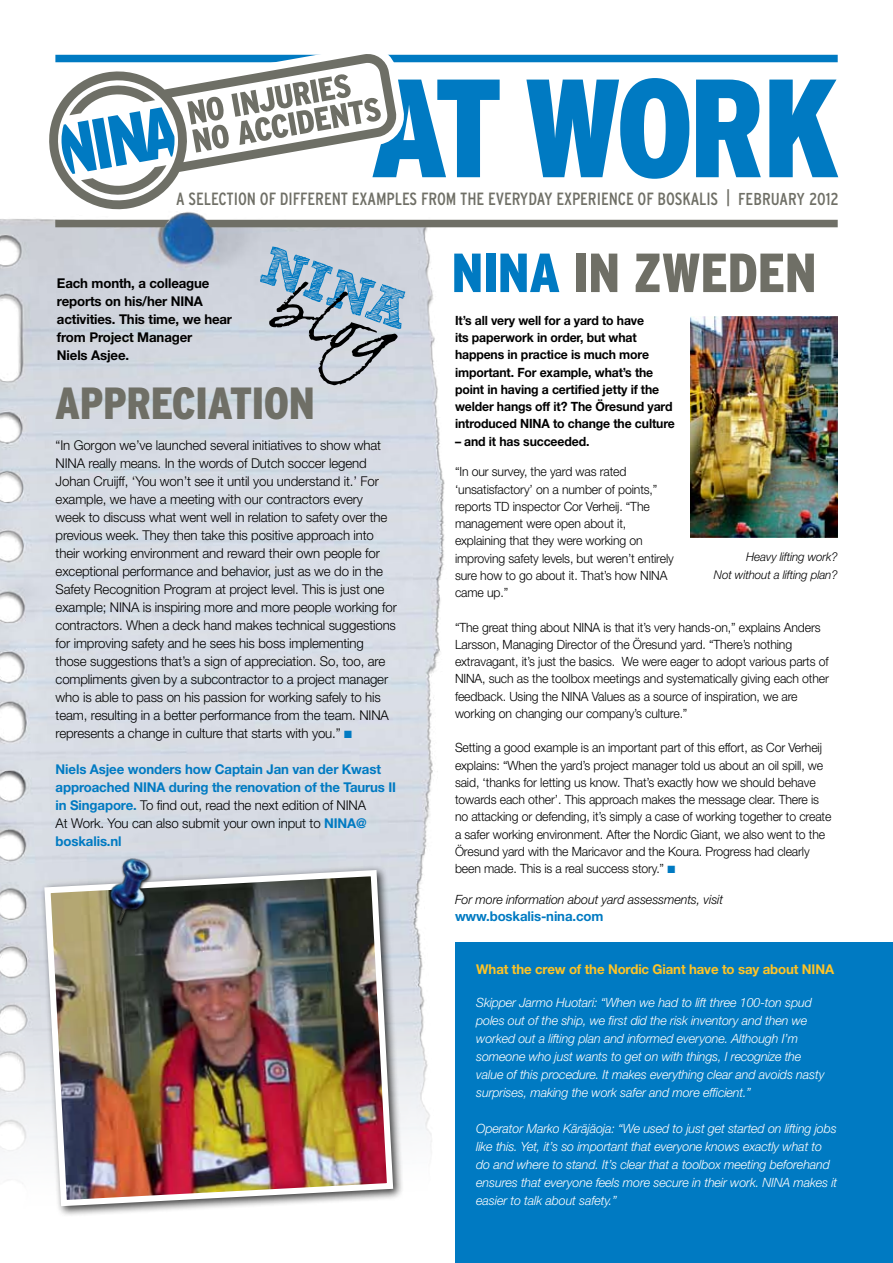
<style>
.page{position:relative;width:893px;height:1263px;background:#fff}
.page>*{position:absolute;margin:0;border:0;box-sizing:border-box;transform-origin:0 0}
.t1{font:900 condensed 139.5px "Interstate";letter-spacing:-.04em;color:#007ac2}
.t2{font:900 condensed 54.9px "Interstate";letter-spacing:-.01em;color:#6f6f66}
.t3{font:700 53.25px "freeversion Sketch Block";color:#007ac2}
.t4{font:900 condensed 45px "Interstate";letter-spacing:-.01em;color:#6f6f66}
.t5{font:condensed 17.7px "Interstate";letter-spacing:-.005em;color:#6f6f66}
.t6{font:condensed 17.25px "Interstate";color:#6f6f66}
.t7{font:300 13.5px/18px "Helvetica Neue LT Std";letter-spacing:-.01em;color:#000}
.t8{font:700 13.5px/18px "Helvetica Neue LT Std";letter-spacing:-.01em;color:#007ac2}
.t9{font:700 13.5px/18px "Helvetica Neue LT Std";letter-spacing:-.01em;color:#000}
.t10{font:700 13.5px "Helvetica Neue LT Std";letter-spacing:-.01em;color:#ffc425}
.t11{font:300 12.75px/17.2px "Helvetica Neue LT Std";letter-spacing:-.01em;color:#000;scale:.96 1}
.t12{font:italic 300 12.75px/18px "Helvetica Neue LT Std";letter-spacing:-.01em;color:#fff}
.t13{font:700 12.75px/17.2px "Helvetica Neue LT Std";letter-spacing:-.01em;color:#000;scale:.96 1}
.t14{font:italic 300 12.75px "Helvetica Neue LT Std";letter-spacing:-.01em;color:#000}
.t15{font:italic 300 12px/18px "Helvetica Neue LT Std";letter-spacing:-.01em;color:#000;text-align:right}
.s1{font-size:17.25px}
.s2{color:#007ac2}
.s3{font-weight:300;color:#000}
</style>
<div class="page">
<img style="left:0;top:217px;width:517px;height:967px">
<svg style="left:269px;top:281px;width:129px;height:104px;background:#b5b9c1"></svg>
<div style="left:39px;top:864px;width:364px;height:353px;background:#000;opacity:.75"></div>
<img style="left:41px;top:867px;width:355px;height:342px">
<img style="left:93px;top:849px;width:73px;height:84px">
<img style="left:690px;top:317px;width:148px;height:220px">
<div style="left:455px;top:942px;width:438px;height:321px;background:#007ac2"></div>
<div style="left:55px;top:55px;width:783px;height:7px;background:#007ac2"></div>
<svg style="left:49px;top:54px;width:349px;height:156px"></svg>
<svg style="left:62px;top:107px;width:113px;height:67px"></svg>
<svg style="left:55px;top:220px;width:114px;height:7px"></svg>
<div style="left:204px;top:220px;width:634px;height:7px;background:#6f6f66"></div>
<h1 class="t1" style="left:370px;top:51px;width:471px">AT WORK</h1>
<h3 class="t6" style="left:809px;top:189px;width:31px">2012</h3>
<h3 class="t5" style="left:176px;top:189px;width:579px">A SELECTION OF DIFFERENT EXAMPLES FROM THE EVERYDAY EXPERIENCE OF BOSKALIS <span class="s1">| FEBRUARY</span></h3>
<p class="t9" style="left:57px;top:274px;width:154px">Each month, a colleague</p>
<p class="t9" style="left:57px;top:292px;width:177px">reports on his/her NINA activities. This time, we hear from Project Manager<br>Niels Asjee.</p>
<h3 class="t3" style="left:269px;top:244px;width:156px;rotate:19deg">NINA</h3>
<h3 class="t4" style="left:55px;top:379px;width:161px">APPRECIATION</h3>
<p class="t7" style="left:56px;top:436px;width:343px">“In Gorgon we’ve launched several initiatives to show what NINA really means. In the words of Dutch soccer legend Johan Cruijff, ‘You won’t see it until you understand it.’ For example, we have a meeting with our contractors every<br>week to discuss what went well in relation to safety over the previous week. They then take this positive approach into their working environment and reward their own people for exceptional performance and behavior, just as we do in the Safety Recognition Program at project level. This is just one example; NINA is inspiring more and more people working for contractors. When a deck hand makes technical suggestions for improving safety and he sees his boss implementing those suggestions that’s a sign of appreciation. So, too, are compliments given by a subcontractor to a project manager who is able to pass on his passion for working safely to his team, resulting in a better performance from the team. NINA represents a change in culture that starts with you.” <span class="s2">■</span></p>
<p class="t8" style="left:56px;top:760px;width:342px">Niels Asjee wonders how Captain Jan van der Kwast approached NINA during the renovation of the Taurus II in Singapore. <span class="s3">To find out, read the next edition of NINA<br>At Work. You can also submit your own input to</span> NINA@ boskalis.nl</p>
<h2 class="t2" style="left:451px;top:242px;width:367px"><span class="s2">NINA</span> IN ZWEDEN</h2>
<p class="t13" style="left:455px;top:311px;width:230px">It’s all very well for a yard to have<br>its paperwork in order, but what happens in practice is much more important. For example, what’s the point in having a certified jetty if the welder hangs off it? The Öresund yard introduced NINA to change the culture</p>
<p class="t13" style="left:455px;top:432px;width:142px">– and it has succeeded.</p>
<p class="t11" style="left:455px;top:463px;width:229px">“In our survey, the yard was rated ‘unsatisfactory’ on a number of points,” reports TD inspector Cor Verheij. “The management were open about it, explaining that they were working on improving safety levels, but weren’t entirely sure how to go about it. That’s how NINA came up.”</p>
<p class="t11" style="left:455px;top:618px;width:391px">“The great thing about NINA is that it’s very hands-on,” explains Anders Larsson, Managing Director of the Öresund yard. “There’s nothing extravagant, it’s just the basics. We were eager to adopt various parts of NINA, such as the toolbox meetings and systematically giving each other feedback. Using the NINA Values as a source of inspiration, we are working on changing our company’s culture.”</p>
<p class="t11" style="left:455px;top:739px;width:394px">Setting a good example is an important part of this effort, as Cor Verheij explains: “When the yard’s project manager told us about an oil spill, we said, ‘thanks for letting us know. That’s exactly how we should behave towards each other’. This approach makes the message clear. There is no attacking or defending, it’s simply a case of working together to create a safer working environment. After the Nordic Giant, we also went to the Öresund yard with the Maricavor and the Koura. Progress had clearly been made. This is a real success story.” <span class="s2">■</span></p>
<p class="t14" style="left:455px;top:892px;width:270px">For more information about yard assessments, visit</p>
<p class="t8" style="left:455px;top:907px;width:150px">www.boskalis-nina.com</p>
<p class="t15" style="left:714px;top:548px;width:125px">Heavy lifting work?<br>Not without a lifting plan?</p>
<p class="t10" style="left:476px;top:961px;width:359px">What the crew of the Nordic Giant have to say about NINA</p>
<p class="t12" style="left:476px;top:993px;width:350px">Skipper Jarmo Huotari: “When we had to lift three 100-ton spud poles out of the ship, we first did the risk inventory and then we worked out a lifting plan and informed everyone. Although I’m someone who just wants to get on with things, I recognize the value of this procedure. It makes everything clear and avoids nasty surprises, making the work safer and more efficient.”</p>
<p class="t12" style="left:476px;top:1119px;width:363px">Operator Marko Käräjäoja: “We used to just get started on lifting jobs like this. Yet, it’s so important that everyone knows exactly what to do and where to stand. It’s clear that a toolbox meeting beforehand ensures that everyone feels more secure in their work. NINA makes it easier to talk about safety.”</p>
</div>
